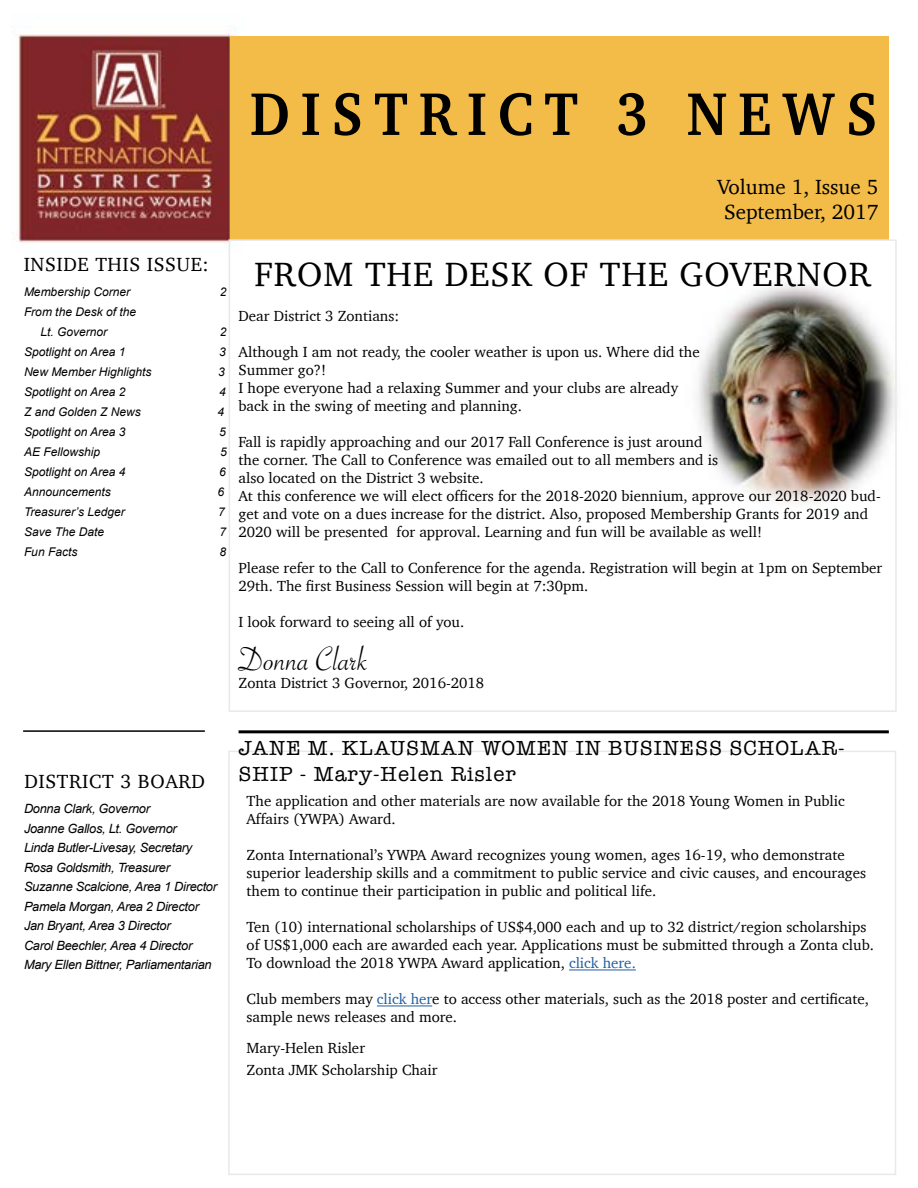
<style>
.page{position:relative;width:918px;height:1188px;background:#fff}
.page>*{position:absolute;margin:0;border:0;box-sizing:border-box;transform-origin:0 0}
.t1{font:700 61.65px "Charter";letter-spacing:.2em;color:#000;scale:.9 1}
.t2{font:36px "Savoye Let Plain";color:#000}
.t3{font:34.5px "Charter";letter-spacing:.03em;color:#000}
.t4{font:21px/25.2px "American Typewriter";letter-spacing:.05em;color:#000}
.t5{font:21px/25.2px "Charter";color:#000;text-align:center}
.t6{font:19.5px "Charter";letter-spacing:.03em;color:#000}
.t7{font:15px/18px "Charter";color:#000}
.t8{font:italic 12.75px/19.5px "Arial";letter-spacing:-.02em;color:#000}
.t9{font:italic 12px/20.1px "Arial";color:#000}
.s1{color:#215e9e}
</style>
<div class="page">
<img style="left:697px;top:283px;width:197px;height:220px">
<img style="left:11px;top:26px;width:222px;height:225px">
<div style="left:230px;top:36px;width:659px;height:203px;background:#f3bc48"></div>
<div style="left:229px;top:239px;width:668px;height:473px;border:2px solid #e9e8ed"></div>
<div style="left:228px;top:751px;width:668px;height:424px;border:2px solid #e9e8ed"></div>
<hr style="left:23px;top:730px;width:182px;height:2px;background:#000">
<hr style="left:569px;top:970px;width:67px;height:1px;background:#215e9e">
<hr style="left:377px;top:1006px;width:55px;height:1px;background:#215e9e">
<hr style="left:239px;top:730px;width:650px;height:3px;background:#000">
<h1 class="t1" style="left:250px;top:61px;width:699px">DISTRICT 3 NEWS</h1>
<h3 class="t5" style="left:718px;top:174px;width:162px">Volume 1, Issue 5<br>September, 2017</h3>
<h3 class="t6" style="left:24px;top:248px;width:187px">INSIDE THIS ISSUE:</h3>
<p class="t9" style="left:24px;top:281px;width:108px">Membership Corner</p>
<p class="t9" style="left:220px;top:281px;width:8px">2</p>
<p class="t9" style="left:41px;top:302px;width:97px;text-indent:-17px">From the Desk of the<br>Lt. Governor</p>
<p class="t9" style="left:220px;top:322px;width:8px">2</p>
<p class="t9" style="left:24px;top:342px;width:103px">Spotlight on Area 1</p>
<p class="t9" style="left:219px;top:342px;width:8px">3</p>
<p class="t9" style="left:24px;top:362px;width:129px">New Member Highlights</p>
<p class="t9" style="left:218px;top:362px;width:8px">3</p>
<p class="t9" style="left:24px;top:382px;width:103px">Spotlight on Area 2</p>
<p class="t9" style="left:219px;top:382px;width:8px">4</p>
<p class="t9" style="left:24px;top:402px;width:118px">Z and Golden Z News</p>
<p class="t9" style="left:217px;top:402px;width:8px">4</p>
<p class="t9" style="left:24px;top:422px;width:103px">Spotlight on Area 3</p>
<p class="t9" style="left:219px;top:422px;width:8px">5</p>
<p class="t9" style="left:24px;top:442px;width:78px">AE Fellowship</p>
<p class="t9" style="left:220px;top:442px;width:8px">5</p>
<p class="t9" style="left:24px;top:462px;width:103px">Spotlight on Area 4</p>
<p class="t9" style="left:219px;top:462px;width:8px">6</p>
<p class="t9" style="left:24px;top:482px;width:88px">Announcements</p>
<p class="t9" style="left:217px;top:482px;width:8px">6</p>
<p class="t9" style="left:24px;top:502px;width:102px">Treasurer’s Ledger</p>
<p class="t9" style="left:218px;top:502px;width:8px">7</p>
<p class="t9" style="left:24px;top:522px;width:82px">Save The Date</p>
<p class="t9" style="left:219px;top:522px;width:8px">7</p>
<p class="t9" style="left:24px;top:542px;width:55px">Fun Facts</p>
<p class="t9" style="left:219px;top:542px;width:8px">8</p>
<h3 class="t3" style="left:254px;top:244px;width:618px">FROM THE DESK OF THE GOVERNOR</h3>
<p class="t7" style="left:239px;top:307px;width:162px">Dear District 3 Zontians:</p>
<p class="t7" style="left:239px;top:343px;width:463px">Although I am not ready, the cooler weather is upon us. Where did the Summer go?!<br>I hope everyone had a relaxing Summer and your clubs are already back in the swing of meeting and planning.</p>
<p class="t7" style="left:239px;top:433px;width:644px">Fall is rapidly approaching and our 2017 Fall Conference is just around<br>the corner. The Call to Conference was emailed out to all members and is<br>also located on the District 3 website.<br>At this conference we will elect officers for the 2018-2020 biennium, approve our 2018-2020 bud&shy;get and vote on a dues increase for the district. Also, proposed Membership Grants for 2019 and 2020 will be presented for approval. Learning and fun will be available as well!</p>
<p class="t7" style="left:239px;top:559px;width:645px">Please refer to the Call to Conference for the agenda. Registration will begin at 1pm on September<br>29th. The first Business Session will begin at 7:30pm.</p>
<p class="t7" style="left:239px;top:613px;width:227px">I look forward to seeing all of you.</p>
<h2 class="t2" style="left:239px;top:635px;width:131px">Donna Clark</h2>
<p class="t7" style="left:239px;top:674px;width:247px">Zonta District 3 Governor, 2016-2018</p>
<h3 class="t6" style="left:24px;top:765px;width:182px">DISTRICT 3 BOARD</h3>
<p class="t8" style="left:24px;top:799px;width:195px">Donna Clark, Governor<br>Joanne Gallos, Lt. Governor<br>Linda Butler-Livesay, Secretary<br>Rosa Goldsmith, Treasurer<br>Suzanne Scalcione, Area 1 Director<br>Pamela Morgan, Area 2 Director<br>Jan Bryant, Area 3 Director<br>Carol Beechler, Area 4 Director<br>Mary Ellen Bittner, Parliamentarian</p>
<h3 class="t4" style="left:239px;top:735px;width:608px">JANE M. KLAUSMAN WOMEN IN BUSINESS SCHOLAR-<br>SHIP - Mary-Helen Risler</h3>
<p class="t7" style="left:247px;top:792px;width:600px">The application and other materials are now available for the 2018 Young Women in Public<br>Affairs (YWPA) Award.</p>
<p class="t7" style="left:247px;top:846px;width:621px">Zonta International’s YWPA Award recognizes young women, ages 16-19, who demonstrate superior leadership skills and a commitment to public service and civic causes, and encourages them to continue their participation in public and political life.</p>
<p class="t7" style="left:247px;top:918px;width:629px">Ten (10) international scholarships of US$4,000 each and up to 32 district/region scholarships of US$1,000 each are awarded each year. Applications must be submitted through a Zonta club.<br>To download the 2018 YWPA Award application, <span class="s1">click here.</span></p>
<p class="t7" style="left:247px;top:990px;width:624px">Club members may <span class="s1">click her</span>e to access other materials, such as the 2018 poster and certificate, sample news releases and more.</p>
<p class="t7" style="left:247px;top:1037px;width:192px;line-height:21.6px">Mary-Helen Risler<br>Zonta JMK Scholarship Chair</p>
</div>
